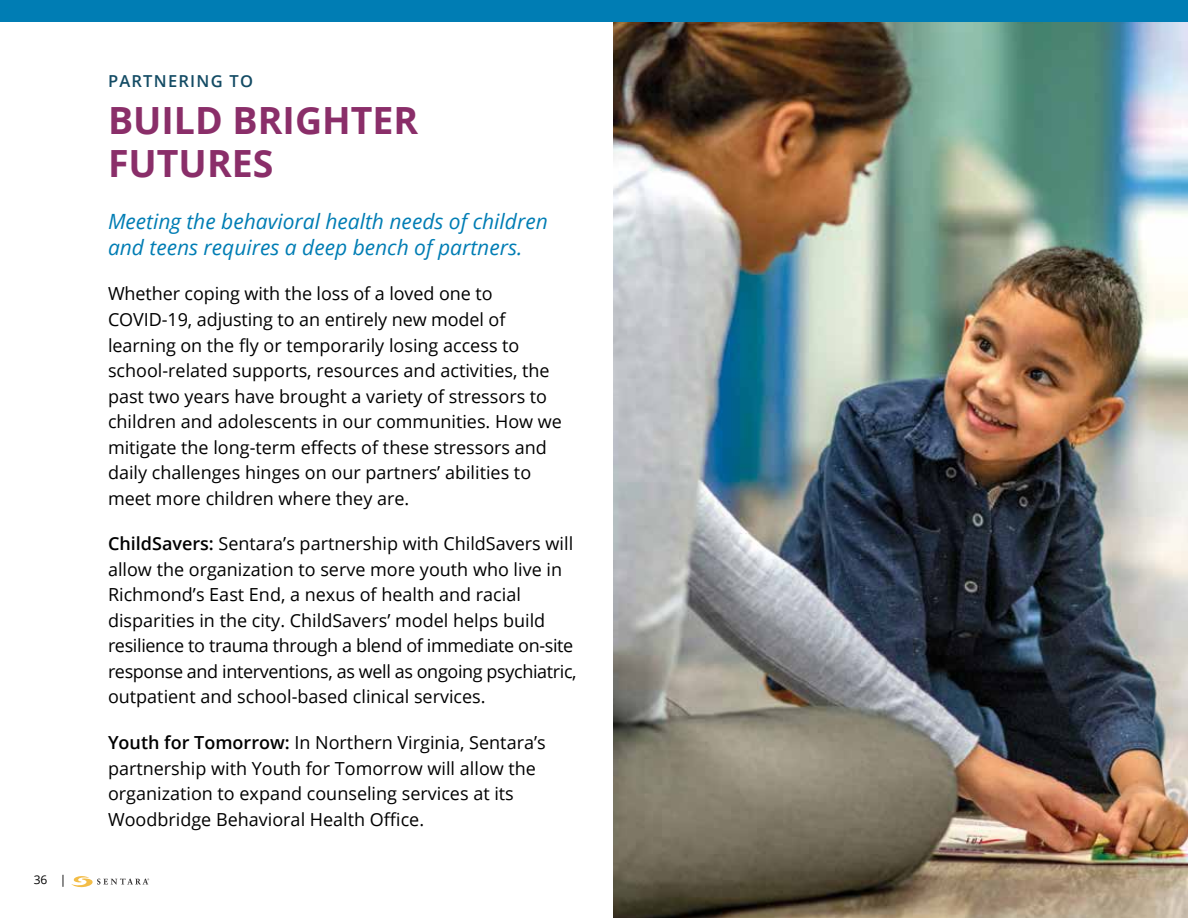
<style>
.page{position:relative;width:1188px;height:918px;background:#fff}
.page>*{position:absolute;margin:0;border:0;box-sizing:border-box;transform-origin:0 0}
.t1{font:700 37.5px/43.5px "Open Sans";color:#8a2e69}
.t2{font:italic 21px/25.5px "Open Sans";color:#007db4}
.t3{font:18px/25.5px "Open Sans";color:#000}
.t4{font:600 16.5px "Open Sans";letter-spacing:.075em;color:#134b64}
.t5{font:12px "Open Sans";color:#000}
.s1{font-weight:600}
</style>
<div class="page">
<img style="left:613px;top:22px;width:575px;height:896px">
<div style="left:0;top:0;width:1188px;height:22px;background:#007db4"></div>
<svg style="left:71px;top:876px;width:78px;height:11px"></svg>
<p class="t5" style="left:34px;top:872px;width:34px">36 |</p>
<p class="t4" style="left:108px;top:70px;width:147px">PARTNERING TO</p>
<h1 class="t1" style="left:108px;top:98px;width:312px">BUILD BRIGHTER<br>FUTURES</h1>
<p class="t2" style="left:108px;top:208px;width:441px">Meeting the behavioral health needs of children and teens requires a deep bench of partners.</p>
<p class="t3" style="left:108px;top:281px;width:456px">Whether coping with the loss of a loved one to COVID-19, adjusting to an entirely new model of learning on the fly or temporarily losing access to school-related supports, resources and activities, the past two years have brought a variety of stressors to children and adolescents in our communities. How we mitigate the long-term effects of these stressors and daily challenges hinges on our partners’ abilities to meet more children where they are.</p>
<p class="t3" style="left:108px;top:531px;width:470px"><span class="s1">ChildSavers:</span> Sentara’s partnership with ChildSavers will allow the organization to serve more youth who live in Richmond’s East End, a nexus of health and racial disparities in the city. ChildSavers’ model helps build resilience to trauma through a blend of immediate on-site response and interventions, as well as ongoing psychiatric, outpatient and school-based clinical services.</p>
<p class="t3" style="left:108px;top:729px;width:439px"><span class="s1">Youth for Tomorrow:</span> In Northern Virginia, Sentara’s partnership with Youth for Tomorrow will allow the organization to expand counseling services at its Woodbridge Behavioral Health Office.</p>
</div>
